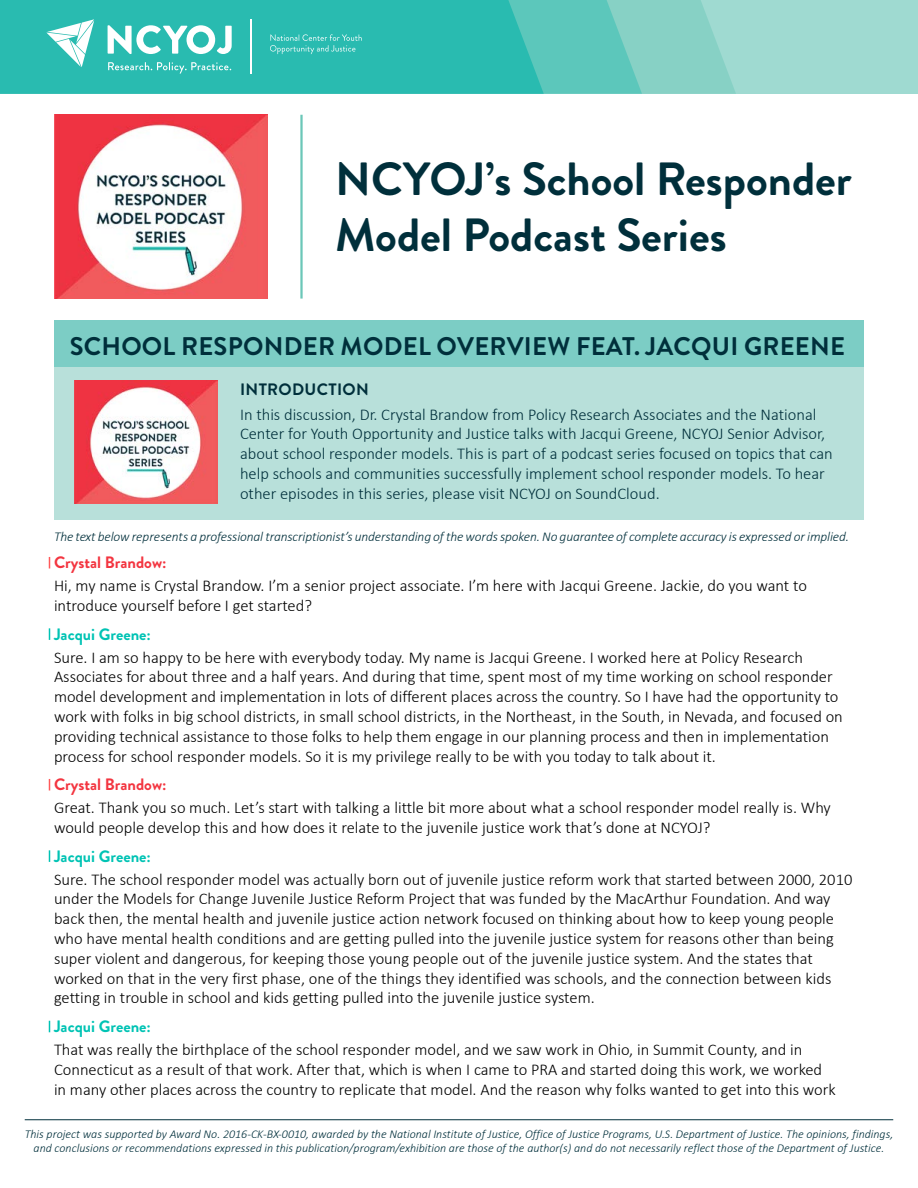
<style>
.page{position:relative;width:918px;height:1188px;background:#fff}
.page>*{position:absolute;margin:0;border:0;box-sizing:border-box;transform-origin:0 0}
.t1{font:700 46.5px/55.8px "Brandon Grotesque";color:#002f3b}
.podcast_title{font:700 25.5px "Brandon Grotesque";letter-spacing:.01em;color:#002f3b}
.t2{font:300 16.5px/19.8px "Calibri";color:#000}
.summary{font:300 16.5px/19.8px "Calibri";color:#002f3b}
.Speaker_2{font:700 16.5px "Brandon Grotesque";color:#00c3b4}
.Speaker_1{font:700 16.5px "Brandon Grotesque";color:#f33540}
.summary_title{font:700 16.5px "Brandon Grotesque";letter-spacing:.02em;color:#002f3b}
.disclaimer{font:italic 300 13.5px "Calibri";letter-spacing:-.01em;color:#002f3b}
.t3{font:italic 300 12px/14.4px "Calibri";color:#002f3b;text-align:center}
</style>
<div class="page">
<hr style="left:25px;top:1119px;width:868px;height:1px;background:#002f3b">
<div style="left:0;top:0;width:918px;height:94px;background:#9fdad1"></div>
<svg style="left:642px;top:0;width:94px;height:94px;fill:#87d1c5"></svg>
<svg style="left:544px;top:0;width:98px;height:94px;fill:#5cc7bb"></svg>
<div style="left:0;top:0;width:544px;height:94px;background:#29bbb0"></div>
<svg style="left:270px;top:34px;width:92px;height:20px"></svg>
<hr style="left:250px;top:20px;width:2px;height:54px;background:#fff">
<svg style="left:46px;top:19px;width:48px;height:48px"></svg>
<svg style="left:108px;top:62px;width:123px;height:12px"></svg>
<svg style="left:108px;top:25px;width:124px;height:29px"></svg>
<hr style="left:300px;top:115px;width:3px;height:184px;background:#6bc7b8">
<img style="left:54px;top:115px;width:214px;height:184px">
<div style="left:54px;top:320px;width:810px;height:59px;background:#7ccdc5"></div>
<div style="left:54px;top:367px;width:810px;height:50px;background:#b8e0da"></div>
<div style="left:54px;top:395px;width:810px;height:125px;background:#b8e0da"></div>
<svg style="left:49px;top:628px;width:1px;height:12px"></svg>
<svg style="left:49px;top:850px;width:1px;height:12px"></svg>
<img style="left:74px;top:380px;width:144px;height:124px">
<h1 class="t1" style="left:335px;top:152px;width:518px">NCYOJ’s School Responder<br>Model Podcast Series</h1>
<p class="podcast_title" style="left:70px;top:328px;width:777px">SCHOOL RESPONDER MODEL OVERVIEW FEAT. JACQUI GREENE</p>
<p class="summary_title" style="left:240px;top:378px;width:130px">INTRODUCTION</p>
<p class="summary" style="left:240px;top:404px;width:594px">In this discussion, Dr. Crystal Brandow from Policy Research Associates and the National Center for Youth Opportunity and Justice talks with Jacqui Greene, NCYOJ Senior Advisor, about school responder models. This is part of a podcast series focused on topics that can help schools and communities successfully implement school responder models. To hear other episodes in this series, please visit NCYOJ on SoundCloud.</p>
<p class="disclaimer" style="left:54px;top:528px;width:797px">The text below represents a professional transcriptionist’s understanding of the words spoken. No guarantee of complete accuracy is expressed or implied.</p>
<p class="Speaker_1" style="left:54px;top:551px;width:114px">Crystal Brandow:</p>
<p class="t2" style="left:54px;top:576px;width:754px">Hi, my name is Crystal Brandow. I’m a senior project associate. I’m here with Jacqui Greene. Jackie, do you want to introduce yourself before I get started?</p>
<p class="Speaker_2" style="left:54px;top:623px;width:99px">Jacqui Greene:</p>
<p class="t2" style="left:54px;top:647px;width:790px">Sure. I am so happy to be here with everybody today. My name is Jacqui Greene. I worked here at Policy Research Associates for about three and a half years. And during that time, spent most of my time working on school responder model development and implementation in lots of different places across the country. So I have had the opportunity to work with folks in big school districts, in small school districts, in the Northeast, in the South, in Nevada, and focused on providing technical assistance to those folks to help them engage in our planning process and then in implementation process for school responder models. So it is my privilege really to be with you today to talk about it.</p>
<p class="Speaker_1" style="left:54px;top:773px;width:114px">Crystal Brandow:</p>
<p class="t2" style="left:54px;top:798px;width:778px">Great. Thank you so much. Let’s start with talking a little bit more about what a school responder model really is. Why would people develop this and how does it relate to the juvenile justice work that’s done at NCYOJ?</p>
<p class="Speaker_2" style="left:54px;top:845px;width:99px">Jacqui Greene:</p>
<p class="t2" style="left:54px;top:869px;width:800px">Sure. The school responder model was actually born out of juvenile justice reform work that started between 2000, 2010 under the Models for Change Juvenile Justice Reform Project that was funded by the MacArthur Foundation. And way back then, the mental health and juvenile justice action network focused on thinking about how to keep young people who have mental health conditions and are getting pulled into the juvenile justice system for reasons other than being super violent and dangerous, for keeping those young people out of the juvenile justice system. And the states that worked on that in the very first phase, one of the things they identified was schools, and the connection between kids getting in trouble in school and kids getting pulled into the juvenile justice system.</p>
<p class="Speaker_2" style="left:54px;top:1015px;width:99px">Jacqui Greene:</p>
<p class="t2" style="left:54px;top:1040px;width:783px">That was really the birthplace of the school responder model, and we saw work in Ohio, in Summit County, and in<br>Connecticut as a result of that work. After that, which is when I came to PRA and started doing this work, we worked in many other places across the country to replicate that model. And the reason why folks wanted to get into this work</p>
<p class="t3" style="left:25px;top:1126px;width:870px">This project was supported by Award No. 2016-CK-BX-0010, awarded by the National Institute of Justice, Office of Justice Programs, U.S. Department of Justice. The opinions, findings, and conclusions or recommendations expressed in this publication/program/exhibition are those of the author(s) and do not necessarily reflect those of the Department of Justice.</p>
</div>
